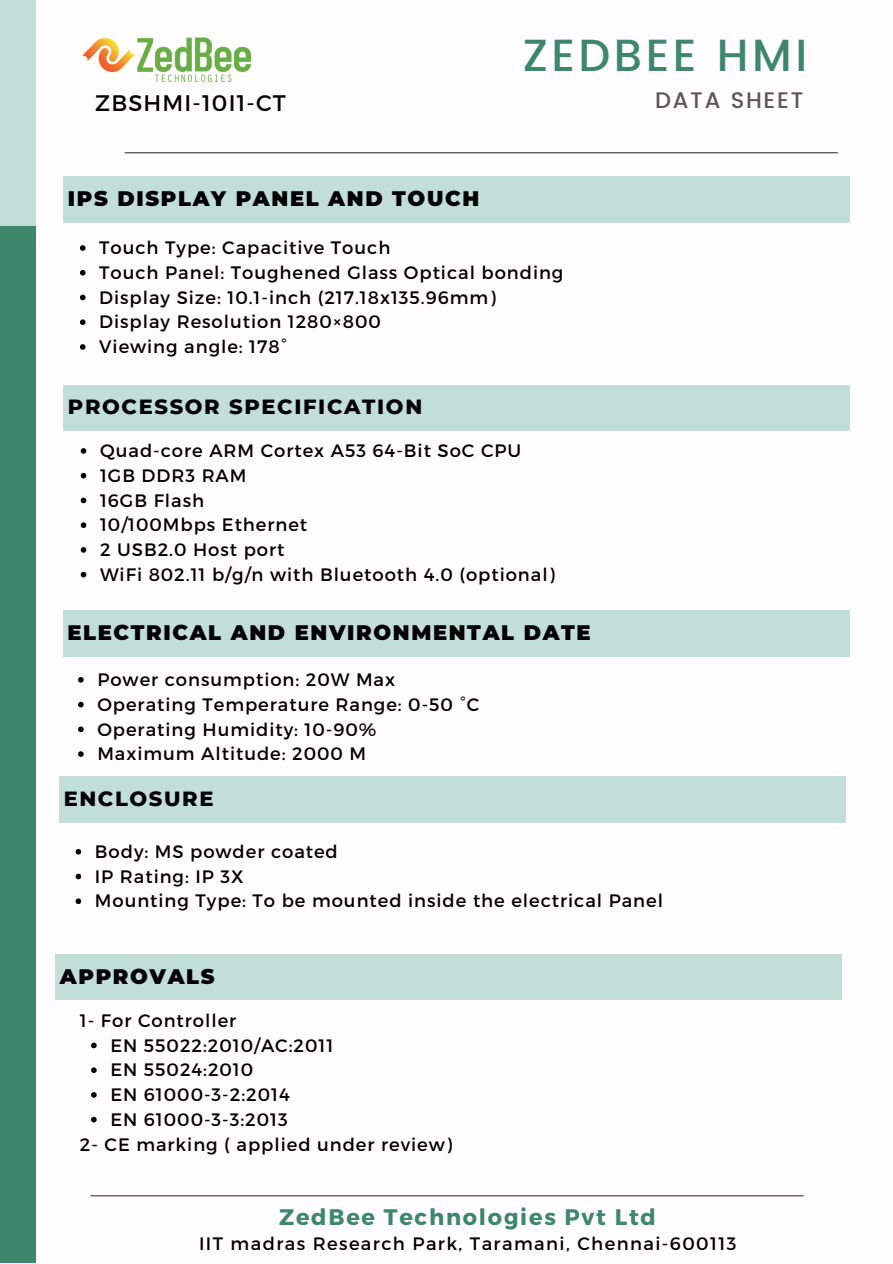
<style>
.page{position:relative;width:893px;height:1264px;background:#fff}
.page>*{position:absolute;margin:0;border:0;box-sizing:border-box;transform-origin:0 0}
.t1{font:500 45px "Poppins";letter-spacing:.08em;color:#3d876a}
.t2{font:700 22.5px "Montserrat";letter-spacing:.08em;color:#3d876a}
.t3{font:22.5px "Montserrat";letter-spacing:.055em;color:#000}
.t4{font:500 22.5px "Poppins";letter-spacing:.08em;color:#595959}
.t5{font:900 21px "Montserrat";letter-spacing:.08em;color:#000}
.t6{font:800 21px "Montserrat";letter-spacing:.08em;color:#000}
.t7{font:18px/24.8px "Montserrat";letter-spacing:.055em;color:#000}
.t8{font:18px "Montserrat";letter-spacing:.08em;color:#000}
</style>
<div class="page">
<div style="left:0;top:0;width:35px;height:262px;background:#c1ded7"></div>
<div style="left:0;top:226px;width:35px;height:1036px;background:#3d876a"></div>
<img style="left:82px;top:37px;width:168px;height:46px">
<hr style="left:90px;top:1195px;width:713px;height:1px;background:#3b3b3b">
<div style="left:63px;top:177px;width:787px;height:45px;background:#c1ded7"></div>
<svg style="left:80px;top:245px;width:6px;height:6px"></svg>
<svg style="left:80px;top:270px;width:6px;height:5px"></svg>
<svg style="left:80px;top:295px;width:6px;height:5px"></svg>
<svg style="left:80px;top:319px;width:6px;height:6px"></svg>
<svg style="left:80px;top:344px;width:6px;height:6px"></svg>
<div style="left:63px;top:611px;width:786px;height:45px;background:#c1ded7"></div>
<svg style="left:78px;top:677px;width:6px;height:5px"></svg>
<svg style="left:78px;top:701px;width:6px;height:6px"></svg>
<svg style="left:78px;top:726px;width:6px;height:6px"></svg>
<svg style="left:78px;top:751px;width:6px;height:6px"></svg>
<div style="left:59px;top:777px;width:786px;height:45px;background:#c1ded7"></div>
<svg style="left:76px;top:849px;width:5px;height:5px"></svg>
<svg style="left:76px;top:873px;width:5px;height:6px"></svg>
<svg style="left:76px;top:898px;width:5px;height:6px"></svg>
<div style="left:63px;top:385px;width:787px;height:45px;background:#c1ded7"></div>
<svg style="left:81px;top:448px;width:5px;height:6px"></svg>
<svg style="left:81px;top:473px;width:5px;height:5px"></svg>
<svg style="left:81px;top:497px;width:5px;height:6px"></svg>
<svg style="left:81px;top:522px;width:5px;height:6px"></svg>
<svg style="left:81px;top:547px;width:5px;height:5px"></svg>
<svg style="left:81px;top:572px;width:5px;height:5px"></svg>
<div style="left:55px;top:954px;width:787px;height:45px;background:#c1ded7"></div>
<svg style="left:91px;top:1042px;width:6px;height:6px"></svg>
<svg style="left:91px;top:1067px;width:6px;height:5px"></svg>
<svg style="left:91px;top:1092px;width:6px;height:5px"></svg>
<svg style="left:91px;top:1116px;width:6px;height:6px"></svg>
<hr style="left:125px;top:152px;width:712px;height:1px;background:#3b3b3b">
<h1 class="t1" style="left:523px;top:29px;width:286px">ZEDBEE HMI</h1>
<p class="t3" style="left:95px;top:89px;width:192px">ZBSHMI-10I1-CT</p>
<p class="t4" style="left:655px;top:87px;width:150px">DATA SHEET</p>
<p class="t5" style="left:68px;top:186px;width:413px">IPS DISPLAY PANEL AND TOUCH</p>
<p class="t7" style="left:99px;top:234px;width:465px">Touch Type: Capacitive Touch<br>Touch Panel: Toughened Glass Optical bonding Display Size: 10.1-inch (217.18x135.96mm)<br>Display Resolution 1280×800<br>Viewing angle: 178°</p>
<p class="t6" style="left:68px;top:394px;width:356px">PROCESSOR SPECIFICATION</p>
<p class="t7" style="left:100px;top:437px;width:456px">Quad-core ARM Cortex A53 64-Bit SoC CPU<br>1GB DDR3 RAM<br>16GB Flash<br>10/100Mbps Ethernet<br>2 USB2.0 Host port<br>WiFi 802.11 b/g/n with Bluetooth 4.0 (optional)</p>
<p class="t5" style="left:68px;top:620px;width:524px">ELECTRICAL AND ENVIRONMENTAL DATE</p>
<p class="t7" style="left:97px;top:666px;width:383px">Power consumption: 20W Max<br>Operating Temperature Range: 0-50 °C<br>Operating Humidity: 10-90%<br>Maximum Altitude: 2000 M</p>
<p class="t6" style="left:64px;top:785px;width:151px">ENCLOSURE</p>
<p class="t7" style="left:95px;top:838px;width:569px">Body: MS powder coated<br>IP Rating: IP 3X<br>Mounting Type: To be mounted inside the electrical Panel</p>
<p class="t5" style="left:60px;top:963px;width:156px">APPROVALS</p>
<p class="t7" style="left:80px;top:1007px;width:158px">1- For Controller</p>
<p class="t7" style="left:110px;top:1031px;width:224px">EN 55022:2010/AC:2011<br>EN 55024:2010<br>EN 61000-3-2:2014<br>EN 61000-3-3:2013</p>
<p class="t7" style="left:80px;top:1130px;width:373px">2- CE marking ( applied under review)</p>
<p class="t2" style="left:279px;top:1202px;width:378px">ZedBee Technologies Pvt Ltd</p>
<p class="t8" style="left:199px;top:1231px;width:539px">IIT madras Research Park, Taramani, Chennai-600113</p>
</div>
